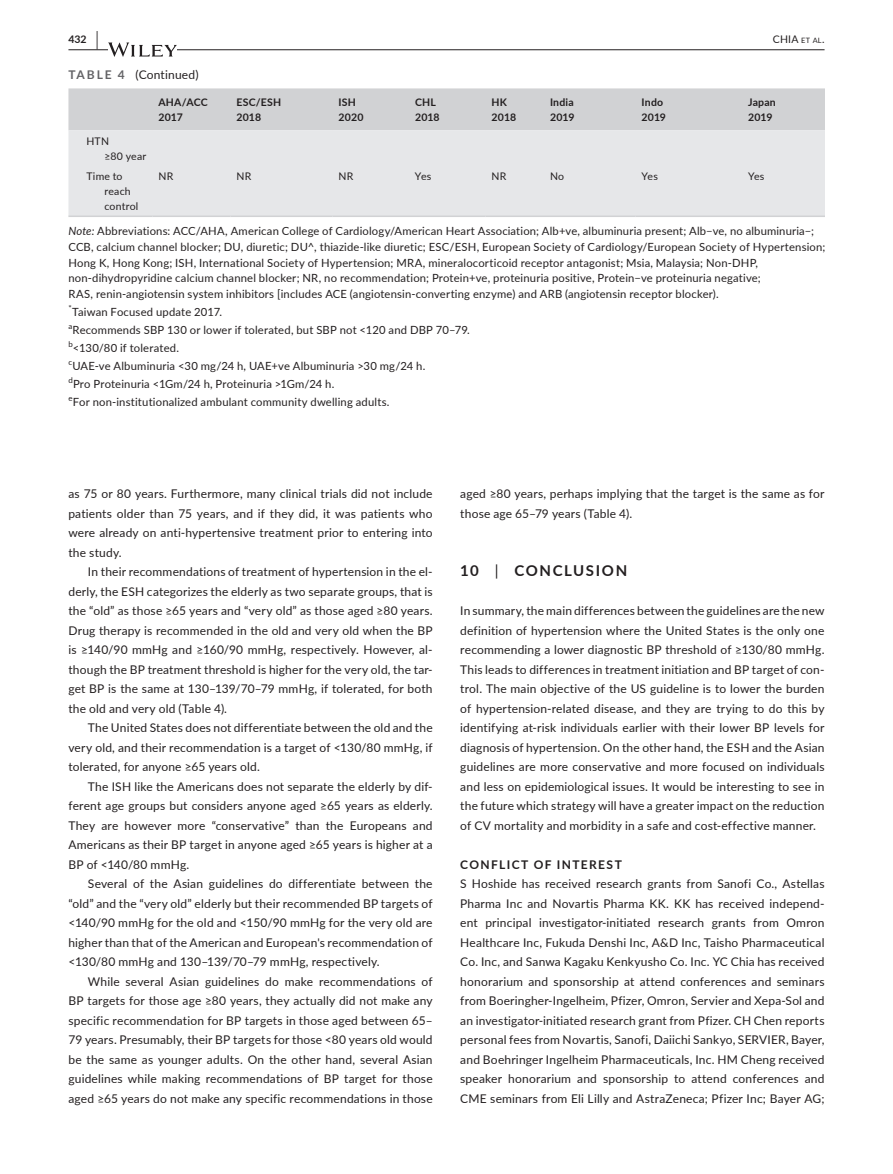
<style>
.page{position:relative;width:893px;height:1174px;background:#fff}
.page>*{position:absolute;margin:0;border:0;box-sizing:border-box;transform-origin:0 0}
.t1{font:700 15px "Lato";letter-spacing:.105em;color:#231f20}
.t2{font:12px/19.5px "Lato";letter-spacing:.015em;color:#231f20;text-align:justify}
.t3{font:700 12px "Lato";letter-spacing:.115em;color:#231f20}
.t4{font:11.25px/15.8px "Lato";letter-spacing:.015em;color:#231f20}
.t5{font:700 10.5px/15px "Lato";letter-spacing:.02em;color:#231f20}
.t6{font:10.5px/15px "Lato";letter-spacing:.02em;color:#231f20}
.t7{font:10.5px "Lato";color:#231f20}
.t8{font:7.8px "Lato";color:#231f20}
.s1{font-size:19.5px}
.s2{font-size:7.35px}
.s3{font-weight:700;color:#636366}
.s4{font-style:italic}
.s5{font-weight:400}
</style>
<div class="page">
<hr style="left:68px;top:49px;width:756px;height:1px;background:#231f20">
<svg style="left:108px;top:42px;width:69px;height:15px"></svg>
<div style="left:68px;top:88px;width:757px;height:42px;background:#d1d2d4"></div>
<div style="left:68px;top:130px;width:757px;height:85px;background:#e6e7e9"></div>
<hr style="left:68px;top:215px;width:84px;height:2px;background:#d1d2d4">
<hr style="left:152px;top:215px;width:78px;height:2px;background:#d1d2d4">
<hr style="left:230px;top:215px;width:102px;height:2px;background:#d1d2d4">
<hr style="left:332px;top:215px;width:77px;height:2px;background:#d1d2d4">
<hr style="left:409px;top:215px;width:76px;height:2px;background:#d1d2d4">
<hr style="left:485px;top:215px;width:59px;height:2px;background:#d1d2d4">
<hr style="left:544px;top:215px;width:91px;height:2px;background:#d1d2d4">
<hr style="left:635px;top:215px;width:107px;height:2px;background:#d1d2d4">
<hr style="left:742px;top:215px;width:151px;height:2px;background:#d1d2d4">
<div style="left:825px;top:69px;width:68px;height:387px;background:#fff"></div>
<p class="t5" style="left:68px;top:31px;width:31px">432 <span class="s1">|</span></p>
<p class="t7" style="left:773px;top:31px;width:53px">CHIA <span class="s2">et al</span>.</p>
<p class="t2" style="left:68px;top:64px;width:132px"><span class="s3">TABLE 4</span> (Continued)</p>
<p class="t5" style="left:158px;top:94px;width:51px">AHA/ACC<br>2017</p>
<p class="t5" style="left:236px;top:94px;width:46px">ESC/ESH<br>2018</p>
<p class="t5" style="left:338px;top:94px;width:27px">ISH<br>2020</p>
<p class="t5" style="left:415px;top:94px;width:26px">CHL<br>2018</p>
<p class="t5" style="left:491px;top:94px;width:26px">HK<br>2018</p>
<p class="t5" style="left:550px;top:94px;width:26px">India<br>2019</p>
<p class="t5" style="left:641px;top:94px;width:26px">Indo<br>2019</p>
<p class="t5" style="left:748px;top:94px;width:29px">Japan<br>2019</p>
<p class="t6" style="left:104px;top:133px;width:43px;text-indent:-18px">HTN<br>≥80 year</p>
<p class="t6" style="left:104px;top:168px;width:35px;text-indent:-18px">Time to reach control</p>
<p class="t6" style="left:158px;top:168px;width:16px">NR</p>
<p class="t6" style="left:236px;top:168px;width:16px">NR</p>
<p class="t6" style="left:338px;top:168px;width:16px">NR</p>
<p class="t6" style="left:415px;top:168px;width:18px">Yes</p>
<p class="t6" style="left:491px;top:168px;width:16px">NR</p>
<p class="t6" style="left:550px;top:168px;width:16px">No</p>
<p class="t6" style="left:641px;top:168px;width:18px">Yes</p>
<p class="t6" style="left:748px;top:168px;width:18px">Yes</p>
<p class="t4" style="left:68px;top:223px;width:758px"><span class="s4">Note:</span> Abbreviations: ACC/AHA, American College of Cardiology/American Heart Association; Alb+ve, albuminuria present; Alb−ve, no albuminuria−; CCB, calcium channel blocker; DU, diuretic; DU^, thiazide-like diuretic; ESC/ESH, European Society of Cardiology/European Society of Hypertension; Hong K, Hong Kong; ISH, International Society of Hypertension; MRA, mineralocorticoid receptor antagonist; Msia, Malaysia; Non-DHP, non-dihydropyridine calcium channel blocker; NR, no recommendation; Protein+ve, proteinuria positive, Protein−ve proteinuria negative;<br>RAS, renin-angiotensin system inhibitors [includes ACE (angiotensin-converting enzyme) and ARB (angiotensin receptor blocker).</p>
<p class="t8" style="left:68px;top:302px;width:5px">*</p>
<p class="t4" style="left:72px;top:304px;width:151px">Taiwan Focused update 2017.</p>
<p class="t8" style="left:68px;top:320px;width:5px">a</p>
<p class="t4" style="left:73px;top:322px;width:399px">Recommends SBP 130 or lower if tolerated, but SBP not &lt;120 and DBP 70–79.</p>
<p class="t8" style="left:68px;top:338px;width:6px">b</p>
<p class="t4" style="left:73px;top:340px;width:108px">&lt;130/80 if tolerated.</p>
<p class="t8" style="left:68px;top:356px;width:5px">c</p>
<p class="t4" style="left:72px;top:358px;width:354px">UAE-ve Albuminuria &lt;30 mg/24 h, UAE+ve Albuminuria &gt;30 mg/24 h.</p>
<p class="t8" style="left:68px;top:374px;width:6px">d</p>
<p class="t4" style="left:73px;top:376px;width:263px">Pro Proteinuria &lt;1Gm/24 h, Proteinuria &gt;1Gm/24 h.</p>
<p class="t8" style="left:68px;top:392px;width:6px">e</p>
<p class="t4" style="left:73px;top:394px;width:318px">For non-institutionalized ambulant community dwelling adults.</p>
<p class="t2" style="left:68px;top:483px;width:366px">as 75 or 80 years. Furthermore, many clinical trials did not include patients older than 75 years, and if they did, it was patients who were already on anti-hypertensive treatment prior to entering into the study.</p>
<p class="t2" style="left:68px;top:561px;width:366px;text-indent:20px">In their recommendations of treatment of hypertension in the el&shy;derly, the ESH categorizes the elderly as two separate groups, that is the “old” as those ≥65 years and “very old” as those aged ≥80 years.<br>Drug therapy is recommended in the old and very old when the BP is ≥140/90 mmHg and ≥160/90 mmHg, respectively. However, al&shy;though the BP treatment threshold is higher for the very old, the tar&shy;get BP is the same at 130–139/70–79 mmHg, if tolerated, for both the old and very old (Table 4).</p>
<p class="t2" style="left:68px;top:717px;width:366px;text-indent:20px">The United States does not differentiate between the old and the very old, and their recommendation is a target of &lt;130/80 mmHg, if tolerated, for anyone ≥65 years old.</p>
<p class="t2" style="left:68px;top:776px;width:366px;text-indent:20px">The ISH like the Americans does not separate the elderly by dif&shy;ferent age groups but considers anyone aged ≥65 years as elderly.<br>They are however more “conservative” than the Europeans and Americans as their BP target in anyone aged ≥65 years is higher at a BP of &lt;140/80 mmHg.</p>
<p class="t2" style="left:68px;top:873px;width:366px;text-indent:20px">Several of the Asian guidelines do differentiate between the “old” and the “very old” elderly but their recommended BP targets of &lt;140/90 mmHg for the old and &lt;150/90 mmHg for the very old are higher than that of the American and European's recommendation of &lt;130/80 mmHg and 130–139/70–79 mmHg, respectively.</p>
<p class="t2" style="left:68px;top:971px;width:366px;text-indent:20px">While several Asian guidelines do make recommendations of BP targets for those age ≥80 years, they actually did not make any specific recommendation for BP targets in those aged between 65– 79 years. Presumably, their BP targets for those &lt;80 years old would be the same as younger adults. On the other hand, several Asian guidelines while making recommendations of BP target for those aged ≥65 years do not make any specific recommendations in those</p>
<p class="t2" style="left:460px;top:483px;width:366px">aged ≥80 years, perhaps implying that the target is the same as for those age 65–79 years (Table 4).</p>
<p class="t1" style="left:460px;top:560px;width:168px">10 <span class="s5">|</span> CONCLUSION</p>
<p class="t2" style="left:460px;top:600px;width:366px">In summary, the main differences between the guidelines are the new definition of hypertension where the United States is the only one recommending a lower diagnostic BP threshold of ≥130/80 mmHg.<br>This leads to differences in treatment initiation and BP target of con&shy;trol. The main objective of the US guideline is to lower the burden of hypertension-related disease, and they are trying to do this by identifying at-risk individuals earlier with their lower BP levels for diagnosis of hypertension. On the other hand, the ESH and the Asian guidelines are more conservative and more focused on individuals and less on epidemiological issues. It would be interesting to see in the future which strategy will have a greater impact on the reduction of CV mortality and morbidity in a safe and cost-effective manner.</p>
<p class="t3" style="left:460px;top:855px;width:163px">CONFLICT OF INTEREST</p>
<p class="t2" style="left:460px;top:873px;width:366px">S Hoshide has received research grants from Sanofi Co., Astellas Pharma Inc and Novartis Pharma KK. KK has received independ&shy;ent principal investigator-initiated research grants from Omron Healthcare Inc, Fukuda Denshi Inc, A&amp;D Inc, Taisho Pharmaceutical Co. Inc, and Sanwa Kagaku Kenkyusho Co. Inc. YC Chia has received honorarium and sponsorship at attend conferences and seminars from Boeringher-Ingelheim, Pfizer, Omron, Servier and Xepa-Sol and an investigator-initiated research grant from Pfizer. CH Chen reports personal fees from Novartis, Sanofi, Daiichi Sankyo, SERVIER, Bayer, and Boehringer Ingelheim Pharmaceuticals, Inc. HM Cheng received speaker honorarium and sponsorship to attend conferences and CME seminars from Eli Lilly and AstraZeneca; Pfizer Inc; Bayer AG;</p>
</div>
